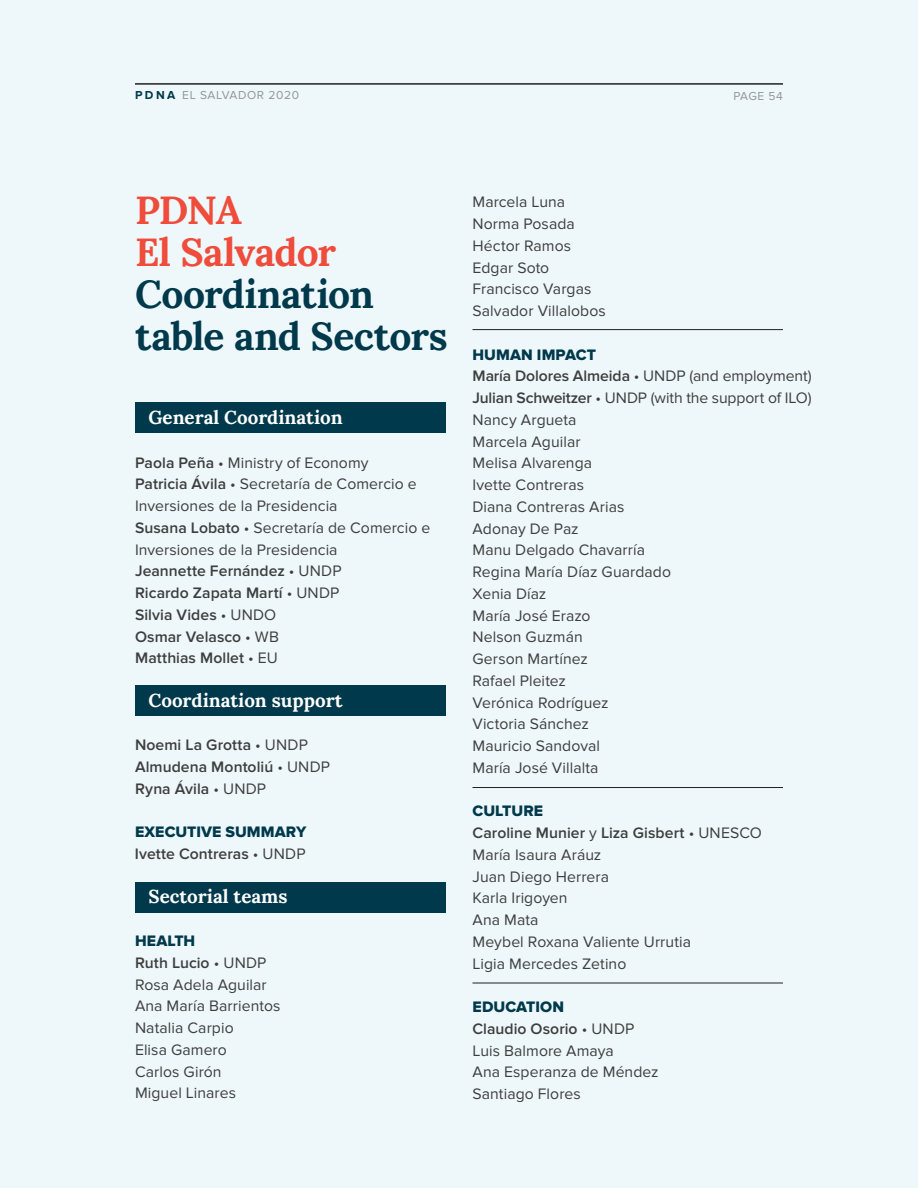
<style>
.page{position:relative;width:918px;height:1188px;background:#eef8fa}
.page>*{position:absolute;margin:0;border:0;box-sizing:border-box;transform-origin:0 0}
.t1{font:700 39px/42px "Lora";letter-spacing:-.015em;color:#00394b}
.t2{font:700 39px/42px "Lora";letter-spacing:-.025em;color:#ef4c3c}
.t3{font:700 18.75px "Lora";color:#fff}
.t4{font:15.75px/21.8px "Proxima Nova";letter-spacing:.005em;color:#3e3e3f}
.t5{font:600 15.75px/21.8px "Proxima Nova";letter-spacing:.005em;color:#3e3e3f}
.t6{font:15.75px "Proxima Nova Extrabld";letter-spacing:.005em;color:#00394b}
.t7{font:12px "Proxima Nova";letter-spacing:.05em;color:#939598}
.s1{font-weight:700;color:#00394b}
.s2{font-weight:600}
.s3{font-weight:400}
</style>
<div class="page">
<hr style="left:135px;top:83px;width:648px;height:2px;background:#231f20">
<div style="left:135px;top:686px;width:311px;height:30px;background:#00394b"></div>
<div style="left:135px;top:402px;width:311px;height:31px;background:#00394b"></div>
<hr style="left:472px;top:787px;width:311px;height:1px;background:#231f20">
<hr style="left:472px;top:983px;width:311px;height:1px;background:#231f20">
<hr style="left:472px;top:329px;width:311px;height:1px;background:#231f20">
<div style="left:135px;top:882px;width:311px;height:31px;background:#00394b"></div>
<p class="t7" style="left:135px;top:88px;width:166px"><span class="s1">p dna</span> el salvador 2020</p>
<p class="t7" style="left:734px;top:89px;width:9px">page</p>
<p class="t7" style="left:769px;top:89px;width:16px">54</p>
<h1 class="t2" style="left:135px;top:189px;width:203px">PDNA<br>El Salvador</h1>
<h1 class="t1" style="left:135px;top:273px;width:314px">Coordination table and Sectors</h1>
<p class="t3" style="left:148px;top:405px;width:196px">General Coordination</p>
<p class="t4" style="left:135px;top:452px;width:297px"><span class="s2">Paola Peña</span> • Ministry of Economy<br><span class="s2">Patricia Ávila</span> • Secretaría de Comercio e<br>I nversiones de la Presidencia<br><span class="s2">Susana Lobato</span> • Secretaría de Comercio e<br>I nversiones de la Presidencia<br><span class="s2">Jeannette Fernández</span> • UNDP<br><span class="s2">Ricardo Zapata Martí</span> • UNDP<br><span class="s2">Silvia Vides</span> • UNDO<br><span class="s2">Osmar Velasco</span> • WB<br><span class="s2">Matthias Mollet</span> • EU</p>
<p class="t3" style="left:148px;top:688px;width:195px">Coordination support</p>
<p class="t5" style="left:135px;top:735px;width:197px">Noemi La Grotta <span class="s3">• UNDP<br></span>Almudena Montoliú <span class="s3">• UNDP<br></span>Ryna Ávila <span class="s3">• UNDP</span></p>
<p class="t6" style="left:135px;top:823px;width:31px">EXECUTI</p>
<p class="t6" style="left:201px;top:823px;width:37px">VE SUMMARY</p>
<p class="t5" style="left:135px;top:843px;width:172px">Ivette Contreras <span class="s3">• UNDP</span></p>
<p class="t3" style="left:148px;top:884px;width:141px">Sectorial teams</p>
<p class="t6" style="left:135px;top:932px;width:11px">HEALTH</p>
<p class="t4" style="left:135px;top:952px;width:147px"><span class="s2">Ruth Lucio</span> • UNDP<br>Rosa Adela Aguilar<br>Ana María Barrientos<br>Natalia Carpio<br>Elisa Gamero<br>Carlos Girón<br>Miguel Linares</p>
<p class="t4" style="left:472px;top:192px;width:135px">Marcela Luna<br>Norma Posada<br>Héctor Ramos<br>Edgar Soto<br>Francisco Vargas<br>Salvador Villalobos</p>
<p class="t6" style="left:472px;top:345px;width:13px">HUMAN</p>
<p class="t6" style="left:537px;top:345px;width:11px">IMPACT</p>
<p class="t4" style="left:472px;top:366px;width:341px"><span class="s2">María Dolores Almeida</span> • UNDP (and employment)<br><span class="s2">Julian Schweitzer</span> • UNDP (with the support of ILO)<br>Nancy Argueta<br>Marcela Aguilar<br>Melisa Alvarenga<br>Ivette Contreras<br>Diana Contreras Arias<br>Adonay De Paz<br>Manu Delgado Chavarría<br>Regina María Díaz Guardado<br>Xenia Díaz<br>María José Erazo<br>Nelson Guzmán<br>Gerson Martínez<br>Rafael Pleitez<br>Verónica Rodríguez<br>Victoria Sánchez<br>Mauricio Sandoval<br>María José Villalta</p>
<p class="t6" style="left:472px;top:802px;width:22px">CULTURE</p>
<p class="t4" style="left:472px;top:822px;width:291px"><span class="s2">Caroline Munier</span> y <span class="s2">Liza Gisbert</span> • UNESCO<br>María Isaura Aráuz<br>Juan Diego Herrera<br>Karla I rigoyen<br>Ana Mata<br>Meybel Roxana Valiente Urrutia<br>Ligia Mercedes Zetino</p>
<p class="t6" style="left:472px;top:998px;width:31px">EDUCATI</p>
<p class="t6" style="left:540px;top:998px;width:23px">ON</p>
<p class="t4" style="left:472px;top:1018px;width:188px"><span class="s2">Claudio Osorio</span> • UNDP<br>Luis Balmore Amaya<br>Ana Esperanza de Méndez<br>Santiago Flores</p>
</div>
